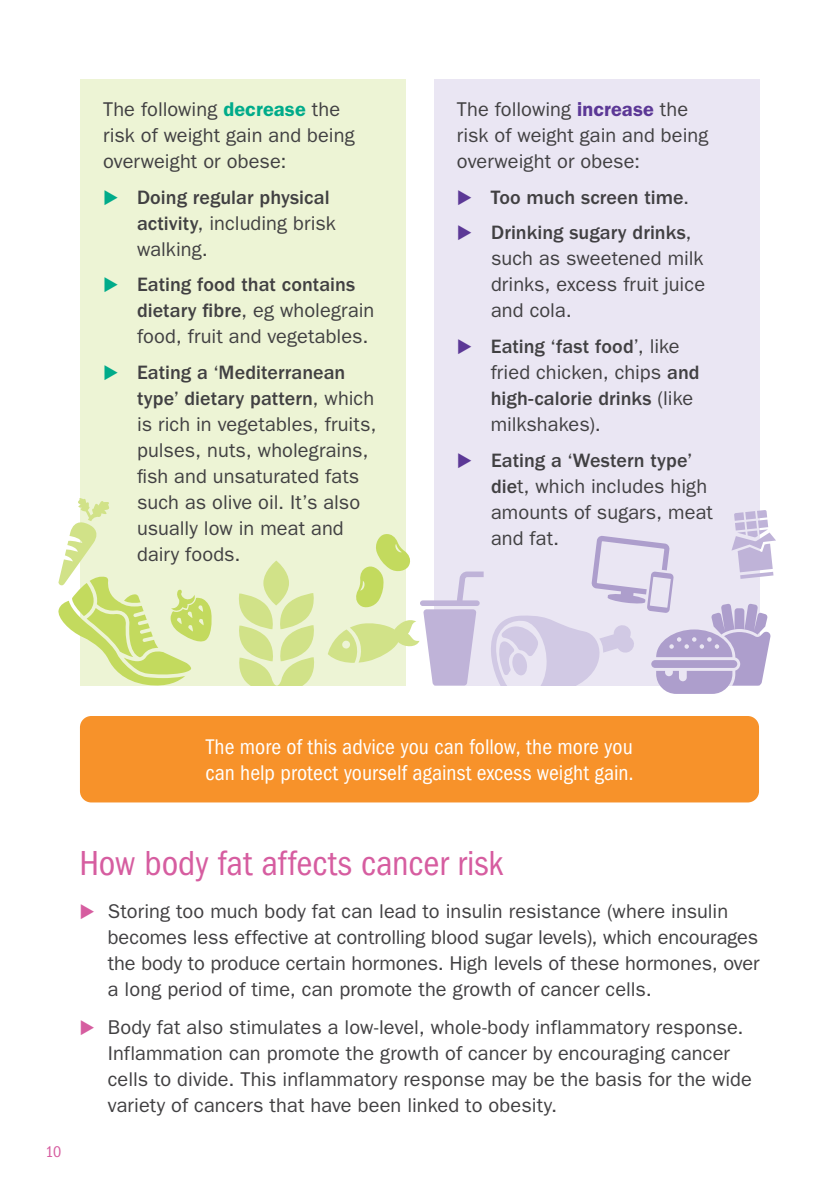
<style>
.page{position:relative;width:840px;height:1191px;background:#fff}
.page>*{position:absolute;margin:0;border:0;box-sizing:border-box;transform-origin:0 0}
.t1{font:condensed 36px "ITC Franklin Gothic Std";color:#d65da0}
.t2{font:condensed 22px/26px "ITC Franklin Gothic Std";color:#fff}
.t3{font:20px/26px "ITC Franklin Gothic Std";letter-spacing:.005em;color:#414042}
.t4{font:500 20px/26px "ITC Franklin Gothic Std";letter-spacing:.005em;color:#414042}
.t5{font:condensed 16px "ITC Franklin Gothic Std";color:#d65da0}
.s1{font-weight:600;color:#00ab8a}
.s2{color:#00ab8a}
.s3{font-weight:400}
.s4{font-weight:500}
.s5{font-weight:600;color:#5c3896}
.s6{color:#5c3896}
.s7{color:#d65da0}
</style>
<div class="page">
<div style="left:80px;top:79px;width:325px;height:606px;background:#edf4d5"></div>
<div style="left:434px;top:79px;width:325px;height:606px;background:#eae6f3"></div>
<div style="left:80px;top:716px;width:678px;height:86px;background:#f7922a;border-radius:11px"></div>
<svg style="left:58px;top:498px;width:154px;height:188px"></svg>
<svg style="left:263px;top:560px;width:26px;height:45px"></svg>
<svg style="left:238px;top:593px;width:76px;height:92px"></svg>
<svg style="left:327px;top:510px;width:448px;height:184px"></svg>
<p class="t3" style="left:103px;top:96px;width:253px">The following <span class="s1">decrease</span> the risk of weight gain and being overweight or obese:</p>
<p class="t4" style="left:137px;top:184px;width:200px;text-indent:-34px"><span class="s2">◆</span> Doing regular physical activity<span class="s3">, including brisk walking.</span></p>
<p class="t3" style="left:137px;top:271px;width:239px;text-indent:-34px"><span class="s2">◆</span> <span class="s4">Eating food that contains dietary fibre</span>, eg wholegrain food, fruit and vegetables.</p>
<p class="t3" style="left:137px;top:359px;width:241px;text-indent:-34px"><span class="s2">◆</span> <span class="s4">Eating a ‘Mediterranean type’ dietary pattern</span>, which is rich in vegetables, fruits, pulses, nuts, wholegrains, fish and unsaturated fats such as olive oil. It’s also usually low in meat and dairy foods.</p>
<p class="t3" style="left:456px;top:96px;width:253px">The following <span class="s5">increase</span> the risk of weight gain and being overweight or obese:</p>
<p class="t4" style="left:456px;top:184px;width:234px"><span class="s6">◆</span> Too much screen time<span class="s3">.</span></p>
<p class="t3" style="left:491px;top:219px;width:215px;text-indent:-34px"><span class="s6">◆</span> <span class="s4">Drinking sugary drinks</span>, such as sweetened milk drinks, excess fruit juice and cola.</p>
<p class="t3" style="left:490px;top:333px;width:210px;text-indent:-34px"><span class="s6">◆</span> <span class="s4">Eating ‘fast food</span>’, like fried chicken, chips <span class="s4">and high-calorie drinks</span> (like milkshakes).</p>
<p class="t3" style="left:490px;top:447px;width:223px;text-indent:-34px"><span class="s6">◆</span> <span class="s4">Eating a ‘Western type’ die</span>t, which includes high amounts of sugars, meat and fat.</p>
<p class="t2" style="left:205px;top:733px;width:429px">The more of this advice you can follow, the more you can help protect yourself against excess weight gain.</p>
<p class="t5" style="left:45px;top:1142px;width:17px">10</p>
<p class="t1" style="left:79px;top:843px;width:425px">How body fat affects cancer risk</p>
<p class="t3" style="left:108px;top:898px;width:653px;text-indent:-28px"><span class="s7">◆</span> Storing too much body fat can lead to insulin resistance (where insulin becomes less effective at controlling blood sugar levels), which encourages the body to produce certain hormones. High levels of these hormones, over a long period of time, can promote the growth of cancer cells.</p>
<p class="t3" style="left:108px;top:1014px;width:645px;text-indent:-28px"><span class="s7">◆</span> Body fat also stimulates a low-level, whole-body inflammatory response.<br>Inflammation can promote the growth of cancer by encouraging cancer cells to divide. This inflammatory response may be the basis for the wide variety of cancers that have been linked to obesity.</p>
</div>
